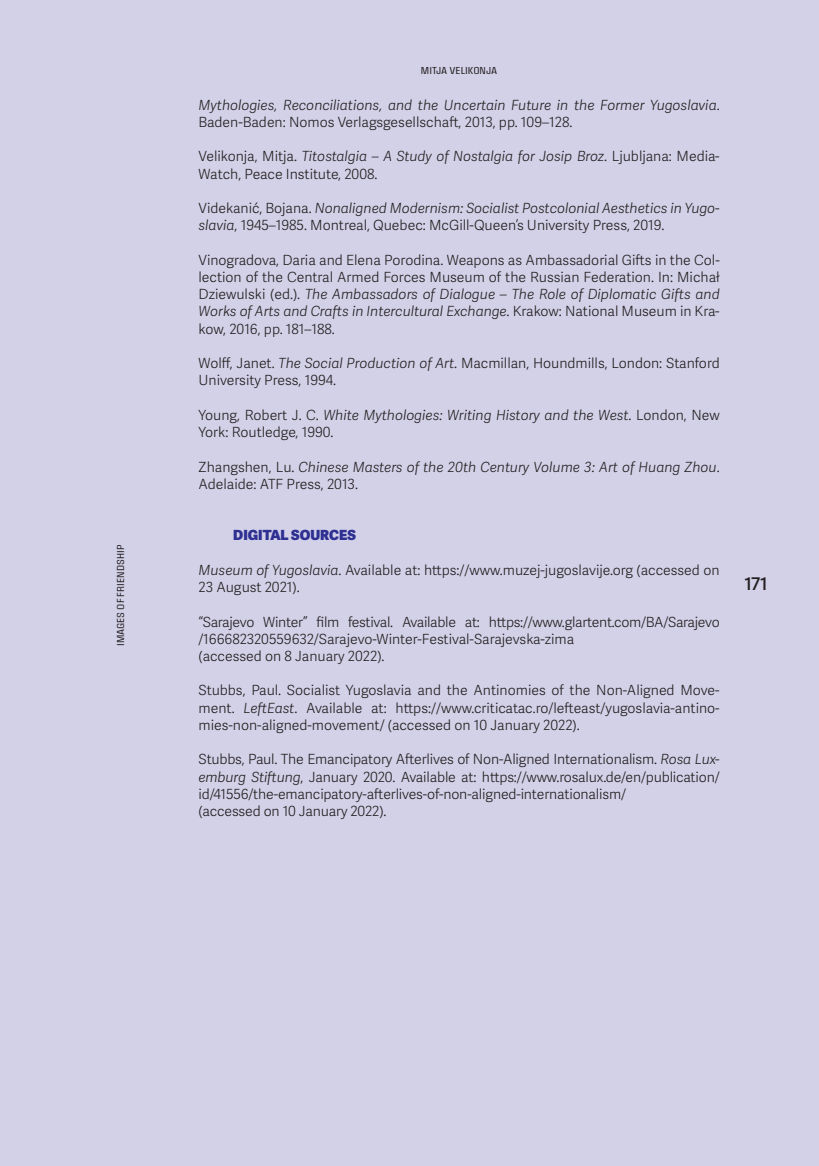
<style>
.page{position:relative;width:819px;height:1166px;background:#d3d1e8}
.page>*{position:absolute;margin:0;border:0;box-sizing:border-box;transform-origin:0 0}
.t1{font:600 17.5px "Adelle Sans";color:#231f20}
.t2{font:300 14px/17.2px "Adelle Sans";color:#231f20}
.t3{font:italic 300 14px/17.2px "Adelle Sans";color:#231f20}
.t4{font:300 14px/17.2px "Adelle Sans";letter-spacing:-.02em;color:#231f20}
.t5{font:800 14px "Adelle Sans";color:#2e3092}
.t6{font:9.62px "Pressio No.51";color:#231f20}
.s1{font-style:normal}
.s2{font-style:italic}
</style>
<div class="page">
<p class="t6" style="left:115px;top:646px;width:103px;rotate:-90deg">IMAGES OF FRIENDSHIP</p>
<p class="t6" style="left:421px;top:65px;width:78px">MITJA VELIKONJA</p>
<p class="t3" style="left:198px;top:97px;width:522px">Mythologies, Reconciliations, and the Uncertain Future in the Former Yugoslavia<span class="s1">.<br>Baden-Baden: Nomos Verlagsgesellschaft, 2013, pp. 109–128.</span></p>
<p class="t2" style="left:198px;top:148px;width:522px">Velikonja, Mitja. <span class="s2">Titostalgia – A Study of Nostalgia for Josip Broz</span>. Ljubljana: Media-<br>Watch, Peace Institute, 2008.</p>
<p class="t2" style="left:198px;top:200px;width:522px">Videkanić, Bojana. <span class="s2">Nonaligned Modernism: Socialist Postcolonial Aesthetics in Yugo&shy;slavia</span>, 1945–1985. Montreal, Quebec: McGill-Queen’s University Press, 2019.</p>
<p class="t2" style="left:198px;top:252px;width:522px;text-align:justify">Vinogradova, Daria and Elena Porodina. Weapons as Ambassadorial Gifts in the Col&shy;lection of the Central Armed Forces Museum of the Russian Federation. In: Michał Dziewulski (ed.). <span class="s2">The Ambassadors of Dialogue – The Role of Diplomatic Gifts and Works of Arts and Crafts in Intercultural Exchange</span>. Krakow: National Museum in Kra&shy;kow, 2016, pp. 181–188.</p>
<p class="t2" style="left:198px;top:355px;width:522px">Wolff, Janet. <span class="s2">The Social Production of Art</span>. Macmillan, Houndmills, London: Stanford<br>University Press, 1994.</p>
<p class="t2" style="left:198px;top:407px;width:522px">Young, Robert J. C. <span class="s2">White Mythologies: Writing History and the West</span>. London, New<br>York: Routledge, 1990.</p>
<p class="t3" style="left:198px;top:458px;width:522px"><span class="s1">Zhangshen, Lu.</span> Chinese Masters of the 20th Century Volume 3: Art of Huang Zhou<span class="s1">.<br>Adelaide: ATF Press, 2013.</span></p>
<p class="t5" style="left:233px;top:526px;width:124px">DIGITAL SOURCES</p>
<p class="t2" style="left:198px;top:562px;width:522px"><span class="s2">Museum of Yugoslavia</span>. Available at: https://www.muzej-jugoslavije.org (accessed on<br>23 August 2021).</p>
<p class="t4" style="left:198px;top:613px;width:522px">“Sarajevo Winter” film festival. Available at: https://www.glartent.com/BA/Sarajevo /166682320559632/Sarajevo-Winter-Festival-Sarajevska-zima</p>
<p class="t2" style="left:198px;top:648px;width:187px">(accessed on 8 January 2022).</p>
<p class="t2" style="left:198px;top:682px;width:522px;text-align:justify">Stubbs, Paul. Socialist Yugoslavia and the Antinomies of the Non-Aligned Move&shy;ment. <span class="s2">LeftEast</span>. Available at: https://www.criticatac.ro/lefteast/yugoslavia-antino&shy;mies-non-aligned-movement/ (accessed on 10 January 2022).</p>
<p class="t2" style="left:198px;top:751px;width:522px;text-align:justify">Stubbs, Paul. The Emancipatory Afterlives of Non-Aligned Internationalism. <span class="s2">Rosa Lux&shy;emburg Stiftung</span>, January 2020. Available at: https://www.rosalux.de/en/publication/ id/41556/the-emancipatory-afterlives-of-non-aligned-internationalism/</p>
<p class="t2" style="left:198px;top:803px;width:189px">(accessed on 10 January 2022).</p>
<p class="t1" style="left:744px;top:574px;width:25px">171</p>
</div>
